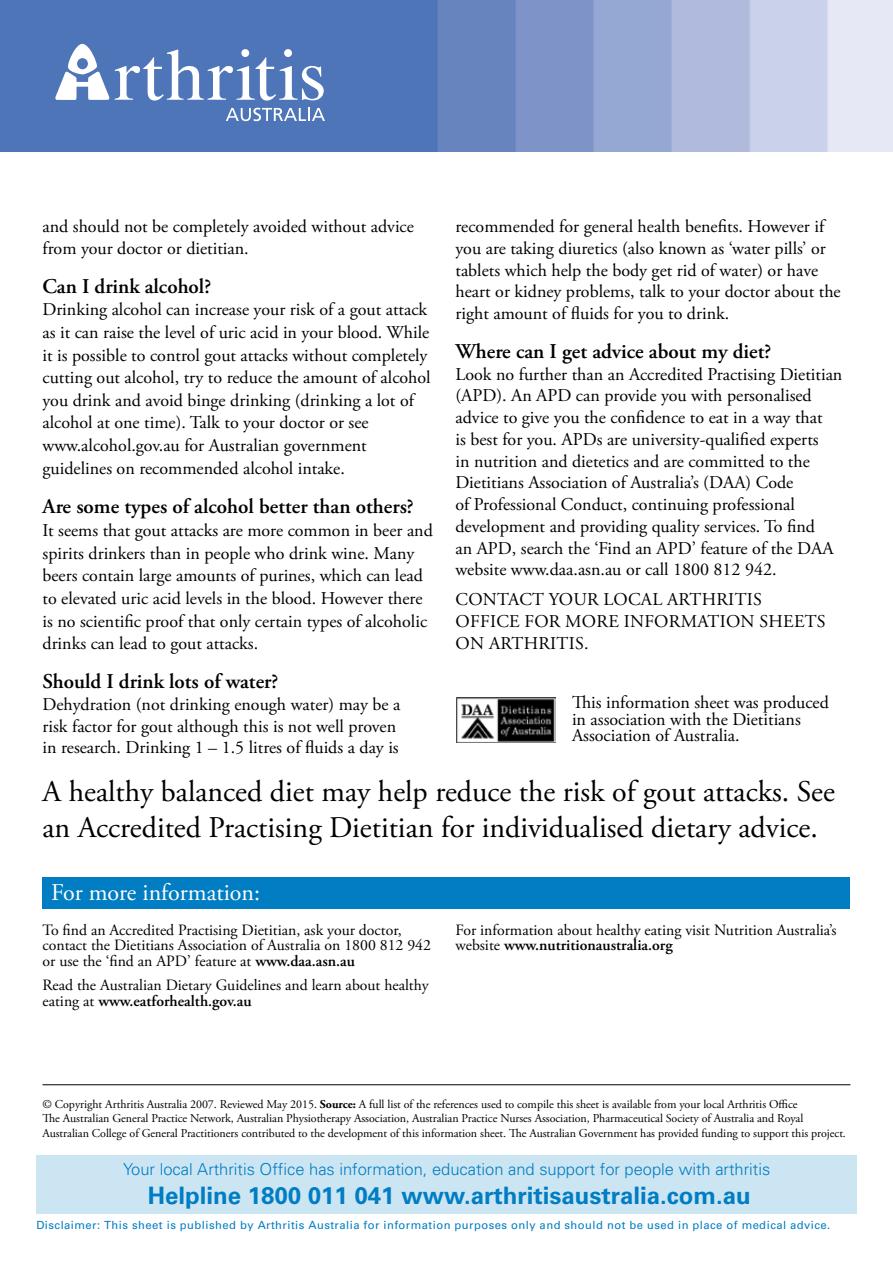
<style>
.page{position:relative;width:893px;height:1263px;background:#fff}
.page>*{position:absolute;margin:0;border:0;box-sizing:border-box;transform-origin:0 0}
.t1{font:30px/36px "Adobe Garamond Pro";color:#000}
.t2{font:700 24px "Univers";color:#007dc3}
.t3{font:24px "Adobe Garamond Pro";color:#fff}
.t4{font:600 21px "Adobe Garamond Pro";color:#000}
.t5{font:18px/21.8px "Adobe Garamond Pro";color:#000}
.t6{font:300 16.5px "Univers";color:#007dc3}
.t7{font:15.75px/15.8px "Adobe Garamond Pro";color:#000}
.t8{font:12px/14.4px "Adobe Garamond Pro";letter-spacing:-.005em;color:#000}
.t9{font:11.25px "Univers";letter-spacing:.04em;color:#007dc3}
.s1{font-weight:600}
.s2{font-weight:700}
</style>
<div class="page">
<hr style="left:43px;top:1084px;width:807px;height:1px;background:#000">
<div style="left:43px;top:877px;width:807px;height:31px;background:#007dc3"></div>
<img style="left:456px;top:697px;width:100px;height:46px">
<img style="left:0;top:0;width:893px;height:152px">
<svg style="left:55px;top:44px;width:269px;height:57px"></svg>
<svg style="left:226px;top:108px;width:99px;height:13px"></svg>
<div style="left:36px;top:1155px;width:821px;height:59px;background:#cce5f3"></div>
<p class="t5" style="left:43px;top:216px;width:373px">and should not be completely avoided without advice from your doctor or dietitian.</p>
<p class="t4" style="left:43px;top:274px;width:170px">Can I drink alcohol?</p>
<p class="t5" style="left:43px;top:299px;width:390px;line-height:22.6px">Drinking alcohol can increase your risk of a gout attack as it can raise the level of uric acid in your blood. While it is possible to control gout attacks without completely cutting out alcohol, try to reduce the amount of alcohol you drink and avoid binge drinking (drinking a lot of alcohol at one time). Talk to your doctor or see www.alcohol.gov.au for Australian government guidelines on recommended alcohol intake.</p>
<p class="t4" style="left:43px;top:495px;width:373px">Are some types of alcohol better than others?</p>
<p class="t5" style="left:43px;top:520px;width:392px;line-height:22.6px">It seems that gout attacks are more common in beer and spirits drinkers than in people who drink wine. Many beers contain large amounts of purines, which can lead to elevated uric acid levels in the blood. However there is no scientific proof that only certain types of alcoholic drinks can lead to gout attacks.</p>
<p class="t4" style="left:43px;top:669px;width:238px">Should I drink lots of water?</p>
<p class="t5" style="left:43px;top:694px;width:359px">Dehydration (not drinking enough water) may be a risk factor for gout although this is not well proven in research. Drinking 1 – 1.5 litres of fluids a day is</p>
<p class="t5" style="left:455px;top:216px;width:387px">recommended for general health benefits. However if you are taking diuretics (also known as ‘water pills’ or tablets which help the body get rid of water) or have heart or kidney problems, talk to your doctor about the right amount of fluids for you to drink.</p>
<p class="t4" style="left:455px;top:339px;width:317px">Where can I get advice about my diet?</p>
<p class="t5" style="left:455px;top:364px;width:388px">Look no further than an Accredited Practising Dietitian (APD). An APD can provide you with personalised advice to give you the confidence to eat in a way that<br>is best for you. APDs are university-qualified experts<br>in nutrition and dietetics and are committed to the Dietitians Association of Australia’s (DAA) Code<br>of Professional Conduct, continuing professional development and providing quality services. To find<br>an APD, search the ‘Find an APD’ feature of the DAA website www.daa.asn.au or call 1800 812 942.</p>
<p class="t5" style="left:456px;top:589px;width:371px">CONTACT YOUR LOCAL ARTHRITIS<br>OFFICE FOR MORE INFORMATION SHEETS<br>ON ARTHRITIS.</p>
<p class="t5" style="left:572px;top:695px;width:258px;line-height:16.5px">This information sheet was produced in association with the Dietitians<br>Association of Australia.</p>
<h1 class="t1" style="left:43px;top:775px;width:794px">A healthy balanced diet may help reduce the risk of gout attacks. See an Accredited Practising Dietitian for individualised dietary advice.</h1>
<h2 class="t3" style="left:51px;top:878px;width:211px">For more information:</h2>
<p class="t7" style="left:43px;top:922px;width:390px">To find an Accredited Practising Dietitian, ask your doctor, contact the Dietitians Association of Australia on 1800 812 942 or use the ‘find an APD’ feature at <span class="s1">www.daa.asn.au</span></p>
<p class="t7" style="left:43px;top:978px;width:388px">Read the Australian Dietary Guidelines and learn about healthy eating at <span class="s1">www.eatforhealth.gov.au</span></p>
<p class="t7" style="left:455px;top:922px;width:383px">For information about healthy eating visit Nutrition Australia’s website <span class="s1">www.nutritionaustralia.org</span></p>
<p class="t8" style="left:43px;top:1097px;width:805px">© Copyright Arthritis Australia 2007. Reviewed May 2015. <span class="s2">Source:</span> A full list of the references used to compile this sheet is available from your local Arthritis Office<br>The Australian General Practice Network, Australian Physiotherapy Association, Australian Practice Nurses Association, Pharmaceutical Society of Australia and Royal<br>Australian College of General Practitioners contributed to the development of this information sheet. The Australian Government has provided funding to support this project.</p>
<p class="t6" style="left:123px;top:1159px;width:649px">Your local Arthritis Office has information, education and support for people with arthritis</p>
<h2 class="t2" style="left:148px;top:1181px;width:604px">Helpline 1800 011 041 www.arthritisaustralia.com.au</h2>
<p class="t9" style="left:36px;top:1218px;width:795px">Disclaimer: This sheet is published by Arthritis Australia for information purposes only and should not be used in place of medical advice.</p>
</div>
